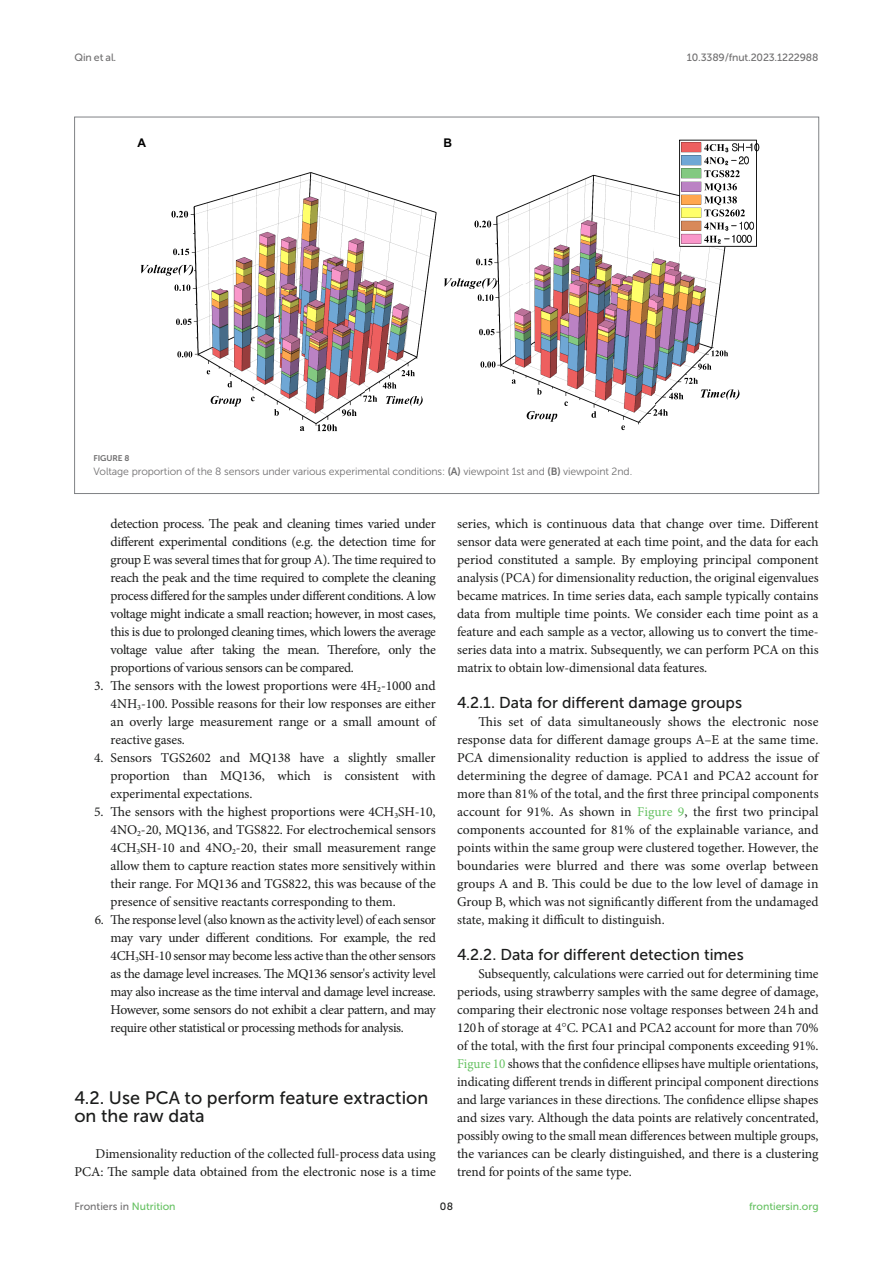
<style>
.page{position:relative;width:893px;height:1263px;background:#fff}
.page>*{position:absolute;margin:0;border:0;box-sizing:border-box;transform-origin:0 0}
.HEAD_2{font:18px/18px "Museo Sans 500";color:#1b1c1b}
.HEAD_3{font:15.75px "Museo Sans 500";color:#1b1c1b}
.TEXT_FLUSH{font:13.5px/18px "Minion Pro";letter-spacing:-.005em;color:#1b1c1b;text-align:justify}
.NL_MID{font:13.5px/18px "Minion Pro";letter-spacing:-.01em;color:#1b1c1b;text-align:justify}
.NL_BLW{font:13.5px/18px "Minion Pro";letter-spacing:-.03em;color:#1b1c1b;text-align:justify}
.t1{font:700 12px "Arial";color:#000}
.FIG_LEG{font:10.5px "Museo Sans 300";letter-spacing:-.01em;color:#706f70}
.t2{font:10.5px "Museo Sans 500";letter-spacing:-.015em;color:#706f70}
.t3{font:10.5px "Museo Sans 500";color:#65c161}
.t4{font:10.5px "Museo Sans 500";color:#1b1c1b}
.FIG_HD{font:8.25px "Museo Sans 700";letter-spacing:-.01em;color:#706f70}
.s1{font-family:"Museo Sans 700"}
.s2{color:#65c161}
.s3{font-family:"STIX"}
</style>
<div class="page">
<img style="left:475px;top:174px;width:179px;height:110px">
<img style="left:654px;top:139px;width:106px;height:268px">
<img style="left:480px;top:284px;width:174px;height:147px">
<img style="left:141px;top:172px;width:296px;height:260px">
<svg style="left:512px;top:379px;width:4px;height:5px"></svg>
<svg style="left:537px;top:388px;width:5px;height:7px"></svg>
<svg style="left:564px;top:401px;width:4px;height:5px"></svg>
<svg style="left:591px;top:411px;width:5px;height:7px"></svg>
<svg style="left:621px;top:425px;width:4px;height:5px"></svg>
<svg style="left:653px;top:409px;width:15px;height:7px"></svg>
<svg style="left:698px;top:364px;width:13px;height:6px"></svg>
<svg style="left:711px;top:350px;width:17px;height:6px"></svg>
<svg style="left:480px;top:361px;width:15px;height:7px"></svg>
<svg style="left:479px;top:329px;width:15px;height:6px"></svg>
<svg style="left:476px;top:259px;width:16px;height:6px"></svg>
<svg style="left:474px;top:221px;width:17px;height:6px"></svg>
<svg style="left:669px;top:378px;width:70px;height:22px"></svg>
<svg style="left:444px;top:278px;width:53px;height:23px"></svg>
<svg style="left:527px;top:411px;width:30px;height:11px"></svg>
<svg style="left:679px;top:140px;width:80px;height:107px"></svg>
<svg style="left:300px;top:426px;width:4px;height:5px"></svg>
<svg style="left:274px;top:409px;width:5px;height:7px"></svg>
<svg style="left:251px;top:397px;width:4px;height:4px"></svg>
<svg style="left:228px;top:381px;width:4px;height:6px"></svg>
<svg style="left:207px;top:370px;width:3px;height:4px"></svg>
<svg style="left:401px;top:370px;width:14px;height:6px"></svg>
<svg style="left:383px;top:382px;width:13px;height:7px"></svg>
<svg style="left:363px;top:395px;width:14px;height:7px"></svg>
<svg style="left:342px;top:409px;width:15px;height:7px"></svg>
<svg style="left:317px;top:424px;width:20px;height:7px"></svg>
<svg style="left:177px;top:351px;width:15px;height:6px"></svg>
<svg style="left:176px;top:319px;width:15px;height:6px"></svg>
<svg style="left:175px;top:285px;width:15px;height:6px"></svg>
<svg style="left:173px;top:249px;width:16px;height:6px"></svg>
<svg style="left:171px;top:211px;width:17px;height:7px"></svg>
<svg style="left:386px;top:396px;width:37px;height:10px"></svg>
<svg style="left:141px;top:265px;width:52px;height:11px"></svg>
<svg style="left:211px;top:396px;width:30px;height:10px"></svg>
<p class="t2" style="left:74px;top:51px;width:43px">Qin et al.</p>
<p class="t2" style="left:687px;top:51px;width:133px">10.3389/fnut.2023.1222988</p>
<p class="t1" style="left:137px;top:135px;width:10px">A</p>
<p class="t1" style="left:444px;top:135px;width:10px">B</p>
<p class="FIG_HD" style="left:94px;top:454px;width:37px">FIGURE 8</p>
<p class="FIG_LEG" style="left:94px;top:465px;width:540px">Voltage proportion of the 8 sensors under various experimental conditions: <span class="s1">(A)</span> viewpoint 1st and <span class="s1">(B)</span> viewpoint 2nd.</p>
<p class="NL_MID" style="left:111px;top:515px;width:327px">detection process. The peak and cleaning times varied under different experimental conditions (e.g. the detection time for group E was several times that for group A). The time required to reach the peak and the time required to complete the cleaning process differed for the samples under different conditions. A low voltage might indicate a small reaction; however, in most cases, this is due to prolonged cleaning times, which lowers the average voltage value after taking the mean. Therefore, only the proportions of various sensors can be compared.</p>
<p class="NL_MID" style="left:111px;top:677px;width:327px;text-indent:-16px">3. The sensors with the lowest proportions were 4H<sub>2</sub>-1000 and 4NH<sub>3</sub>-100. Possible reasons for their low responses are either an overly large measurement range or a small amount of reactive gases.</p>
<p class="NL_MID" style="left:111px;top:749px;width:327px;text-indent:-16px">4. Sensors TGS2602 and MQ138 have a slightly smaller proportion than MQ136, which is consistent with experimental expectations.</p>
<p class="NL_MID" style="left:111px;top:803px;width:327px;text-indent:-16px">5. The sensors with the highest proportions were 4CH<sub>3</sub>SH-10, 4NO<sub>2</sub>-20, MQ136, and TGS822. For electrochemical sensors 4CH<sub>3</sub>SH-10 and 4NO<sub>2</sub>-20, their small measurement range allow them to capture reaction states more sensitively within their range. For MQ136 and TGS822, this was because of the presence of sensitive reactants corresponding to them.</p>
<p class="NL_BLW" style="left:111px;top:911px;width:327px;text-indent:-16px">6. The response level (also known as the activity level) of each sensor may vary under different conditions. For example, the red 4CH<sub>3</sub>SH-10 sensor may become less active than the other sensors as the damage level increases. The MQ136 sensor's activity level may also increase as the time interval and damage level increase.<br>However, some sensors do not exhibit a clear pattern, and may require other statistical or processing methods for analysis.</p>
<p class="HEAD_2" style="left:74px;top:1089px;width:355px">4.2. Use PCA to perform feature extraction on the raw data</p>
<p class="TEXT_FLUSH" style="left:74px;top:1145px;width:363px;text-align:right">Dimensionality reduction of the collected full-process data using<br>PCA: The sample data obtained from the electronic nose is a time</p>
<p class="TEXT_FLUSH" style="left:457px;top:515px;width:363px">series, which is continuous data that change over time. Different sensor data were generated at each time point, and the data for each period constituted a sample. By employing principal component analysis (PCA) for dimensionality reduction, the original eigenvalues became matrices. In time series data, each sample typically contains data from multiple time points. We consider each time point as a feature and each sample as a vector, allowing us to convert the time&shy;series data into a matrix. Subsequently, we can perform PCA on this matrix to obtain low-dimensional data features.</p>
<p class="HEAD_3" style="left:457px;top:694px;width:287px">4.2.1. Data for different damage groups</p>
<p class="TEXT_FLUSH" style="left:457px;top:713px;width:363px;text-indent:21px">This set of data simultaneously shows the electronic nose response data for different damage groups A–E at the same time.<br>PCA dimensionality reduction is applied to address the issue of determining the degree of damage. PCA1 and PCA2 account for more than 81% of the total, and the first three principal components account for 91%. As shown in <span class="s2">Figure 9</span>, the first two principal components accounted for 81% of the explainable variance, and points within the same group were clustered together. However, the boundaries were blurred and there was some overlap between groups A and B. This could be due to the low level of damage in Group B, which was not significantly different from the undamaged state, making it difficult to distinguish.</p>
<p class="HEAD_3" style="left:457px;top:946px;width:288px">4.2.2. Data for different detection times</p>
<p class="TEXT_FLUSH" style="left:457px;top:965px;width:363px;text-indent:21px">Subsequently, calculations were carried out for determining time periods, using strawberry samples with the same degree of damage, comparing their electronic nose voltage responses between 24h and 120h of storage at 4<span class="s3">°</span>C. PCA1 and PCA2 account for more than 70% of the total, with the first four principal components exceeding 91%.<br><span class="s2">Figure 10</span> shows that the confidence ellipses have multiple orientations, indicating different trends in different principal component directions and large variances in these directions. The confidence ellipse shapes and sizes vary. Although the data points are relatively concentrated, possibly owing to the small mean differences between multiple groups, the variances can be clearly distinguished, and there is a clustering trend for points of the same type.</p>
<p class="t2" style="left:74px;top:1200px;width:103px">Frontiers in <span class="s2">Nutrition</span></p>
<p class="t4" style="left:440px;top:1200px;width:15px">08</p>
<p class="t3" style="left:749px;top:1200px;width:71px">frontiersin.org</p>
</div>
